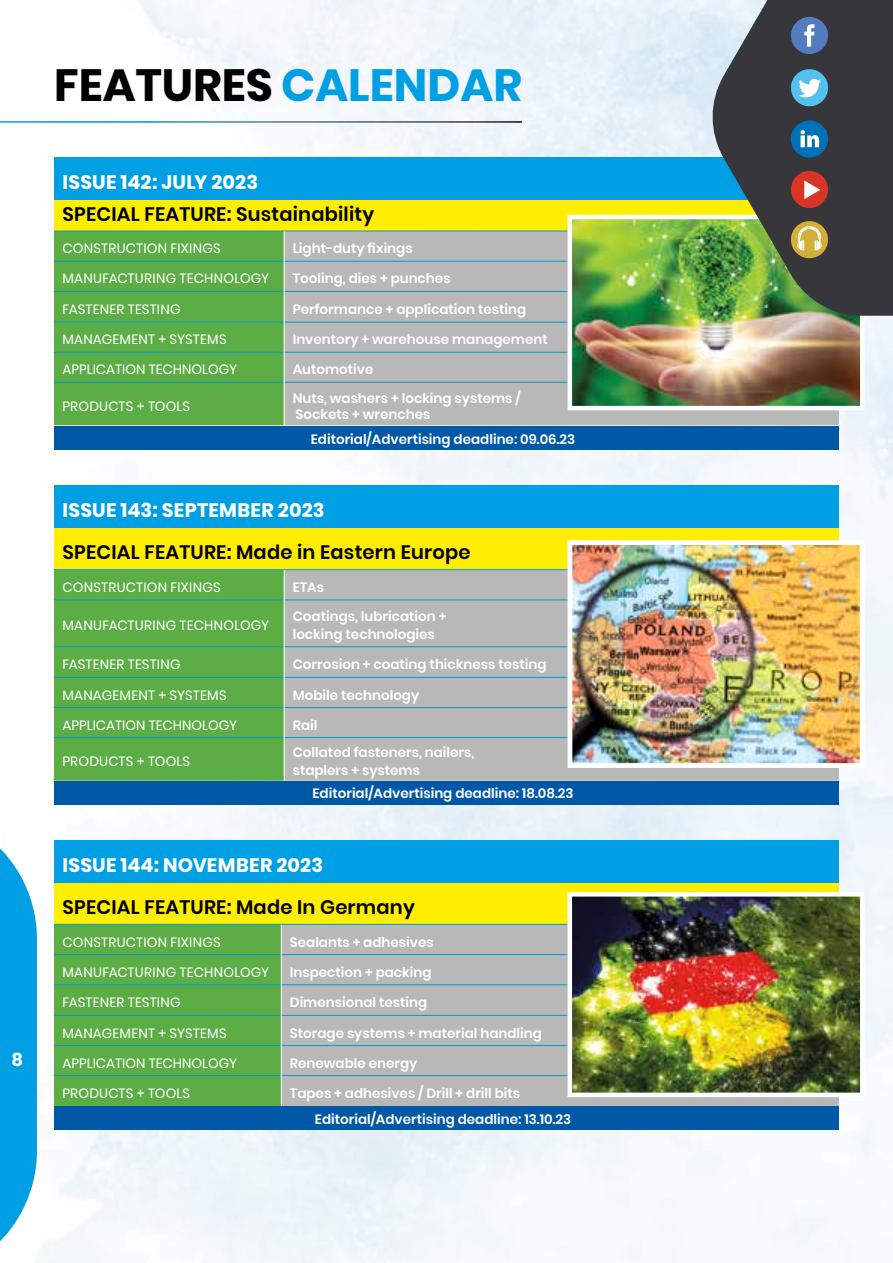
<style>
.page{position:relative;width:893px;height:1263px;background:#fff}
.page>*{position:absolute;margin:0;border:0;box-sizing:border-box;transform-origin:0 0}
.t1{font:700 45px "Poppins";color:#000}
.t2{font:600 19.5px "Poppins";letter-spacing:.01em;color:#000}
.t3{font:700 19.5px "Poppins";letter-spacing:.01em;color:#fff}
.t4{font:700 18px "Poppins";color:#fff}
.t5{font:600 13.5px/18px "Poppins";color:#fff}
.t6{font:13.5px "Poppins";letter-spacing:.015em;color:#fff}
.s1{color:#009fe3}
</style>
<div class="page">
<img style="left:44px;top:0;width:849px;height:1263px">
<div style="left:54px;top:158px;width:785px;height:42px;background:#009fe3"></div>
<div style="left:54px;top:200px;width:785px;height:31px;background:#fe0"></div>
<div style="left:54px;top:232px;width:230px;height:193px;background:#5dad46"></div>
<div style="left:285px;top:232px;width:554px;height:193px;background:#b8b8b8"></div>
<hr style="left:54px;top:231px;width:230px;height:1px;background:#009dcc">
<hr style="left:54px;top:261px;width:230px;height:1px;background:#009dcc">
<hr style="left:284px;top:231px;width:555px;height:1px;background:#009dcc">
<hr style="left:285px;top:261px;width:554px;height:1px;background:#009dcc">
<hr style="left:54px;top:291px;width:230px;height:1px;background:#009dcc">
<hr style="left:54px;top:322px;width:230px;height:1px;background:#009dcc">
<hr style="left:285px;top:291px;width:554px;height:1px;background:#009dcc">
<hr style="left:285px;top:322px;width:554px;height:1px;background:#009dcc">
<hr style="left:54px;top:352px;width:230px;height:1px;background:#009dcc">
<hr style="left:54px;top:382px;width:230px;height:1px;background:#009dcc">
<hr style="left:285px;top:352px;width:554px;height:1px;background:#009dcc">
<hr style="left:285px;top:382px;width:554px;height:1px;background:#009dcc">
<hr style="left:284px;top:231px;width:1px;height:30px;background:#fff">
<hr style="left:284px;top:261px;width:1px;height:30px;background:#fff">
<hr style="left:284px;top:291px;width:1px;height:31px;background:#fff">
<hr style="left:284px;top:322px;width:1px;height:30px;background:#fff">
<hr style="left:284px;top:352px;width:1px;height:30px;background:#fff">
<hr style="left:284px;top:382px;width:1px;height:43px;background:#fff">
<div style="left:54px;top:426px;width:785px;height:24px;background:#0058a6"></div>
<div style="left:54px;top:485px;width:785px;height:43px;background:#009fe3"></div>
<div style="left:54px;top:528px;width:785px;height:42px;background:#fe0"></div>
<div style="left:54px;top:570px;width:230px;height:211px;background:#5dad46"></div>
<div style="left:285px;top:570px;width:554px;height:211px;background:#b8b8b8"></div>
<hr style="left:54px;top:569px;width:230px;height:1px;background:#009dcc">
<hr style="left:54px;top:599px;width:230px;height:1px;background:#009dcc">
<hr style="left:284px;top:569px;width:555px;height:1px;background:#009dcc">
<hr style="left:285px;top:599px;width:554px;height:1px;background:#009dcc">
<hr style="left:54px;top:646px;width:230px;height:1px;background:#009dcc">
<hr style="left:54px;top:677px;width:230px;height:1px;background:#009dcc">
<hr style="left:285px;top:646px;width:554px;height:1px;background:#009dcc">
<hr style="left:285px;top:677px;width:554px;height:1px;background:#009dcc">
<hr style="left:54px;top:707px;width:230px;height:1px;background:#009dcc">
<hr style="left:54px;top:737px;width:230px;height:1px;background:#009dcc">
<hr style="left:285px;top:707px;width:554px;height:1px;background:#009dcc">
<hr style="left:285px;top:737px;width:554px;height:1px;background:#009dcc">
<hr style="left:284px;top:570px;width:1px;height:30px;background:#fff">
<hr style="left:284px;top:600px;width:1px;height:47px;background:#fff">
<hr style="left:284px;top:647px;width:1px;height:30px;background:#fff">
<hr style="left:284px;top:677px;width:1px;height:30px;background:#fff">
<hr style="left:284px;top:707px;width:1px;height:30px;background:#fff">
<hr style="left:284px;top:737px;width:1px;height:44px;background:#fff">
<div style="left:54px;top:781px;width:785px;height:23px;background:#0058a6"></div>
<div style="left:54px;top:840px;width:785px;height:43px;background:#009fe3"></div>
<div style="left:54px;top:883px;width:785px;height:41px;background:#fe0"></div>
<div style="left:282px;top:925px;width:557px;height:181px;background:#b8b8b8"></div>
<hr style="left:281px;top:924px;width:558px;height:1px;background:#009dcc">
<hr style="left:282px;top:954px;width:557px;height:1px;background:#009dcc">
<hr style="left:282px;top:984px;width:557px;height:1px;background:#009dcc">
<hr style="left:282px;top:1015px;width:557px;height:1px;background:#009dcc">
<hr style="left:282px;top:1045px;width:557px;height:1px;background:#009dcc">
<hr style="left:282px;top:1075px;width:557px;height:1px;background:#009dcc">
<div style="left:54px;top:924px;width:228px;height:182px;background:#5dad46"></div>
<hr style="left:281px;top:954px;width:1px;height:31px;background:#fff">
<hr style="left:281px;top:985px;width:1px;height:30px;background:#fff">
<hr style="left:281px;top:1015px;width:1px;height:30px;background:#fff">
<hr style="left:281px;top:1045px;width:1px;height:30px;background:#fff">
<hr style="left:281px;top:1075px;width:1px;height:31px;background:#fff">
<hr style="left:0;top:121px;width:522px;height:2px;background:#fff">
<div style="left:54px;top:1106px;width:785px;height:24px;background:#0058a6"></div>
<svg style="left:0;top:848px;width:37px;height:394px"></svg>
<img style="left:573px;top:220px;width:286px;height:185px">
<div style="left:568px;top:215px;width:296px;height:195px;border:4px solid #fff"></div>
<img style="left:574px;top:546px;width:284px;height:216px">
<div style="left:568px;top:540px;width:296px;height:228px;border:5px solid #fff"></div>
<img style="left:573px;top:897px;width:286px;height:195px">
<div style="left:568px;top:892px;width:296px;height:205px;border:4px solid #fff"></div>
<svg style="left:709px;top:0;width:184px;height:316px;fill:#36363b"></svg>
<svg style="left:791px;top:120px;width:37px;height:38px"></svg>
<svg style="left:791px;top:69px;width:37px;height:37px"></svg>
<svg style="left:791px;top:171px;width:37px;height:37px"></svg>
<svg style="left:791px;top:17px;width:37px;height:37px"></svg>
<div style="left:791px;top:221px;width:37px;height:37px;background:#d4af37;border-radius:50%"></div>
<svg style="left:797px;top:226px;width:25px;height:24px"></svg>
<h3 class="t4" style="left:11px;top:1049px;width:13px">8</h3>
<h1 class="t1" style="left:54px;top:59px;width:469px">FEATURES <span class="s1">CALENDAR</span></h1>
<h2 class="t3" style="left:62px;top:171px;width:197px">ISSUE 142: JULY 2023</h2>
<h2 class="t2" style="left:62px;top:202px;width:313px">SPECIAL FEATURE: Sustainability</h2>
<p class="t6" style="left:62px;top:241px;width:160px">CONSTRUCTION FIXINGS</p>
<p class="t5" style="left:293px;top:240px;width:122px">Light-duty fixings</p>
<p class="t6" style="left:62px;top:271px;width:208px">MANUFACTURING TECHNOLOGY</p>
<p class="t5" style="left:293px;top:270px;width:159px">Tooling, dies + punches</p>
<p class="t6" style="left:62px;top:301px;width:120px">FASTENER TESTING</p>
<p class="t5" style="left:293px;top:300px;width:235px">Performance + application testing</p>
<p class="t6" style="left:62px;top:332px;width:166px">MANAGEMENT + SYSTEMS</p>
<p class="t5" style="left:293px;top:331px;width:257px">Inventory + warehouse management</p>
<p class="t6" style="left:62px;top:362px;width:176px">APPLICATION TECHNOLOGY</p>
<p class="t5" style="left:293px;top:361px;width:82px">Automotive</p>
<p class="t6" style="left:62px;top:398px;width:129px">PRODUCTS + TOOLS</p>
<p class="t5" style="left:293px;top:390px;width:230px;line-height:16.5px">Nuts, washers + locking systems /<br>Sockets + wrenches</p>
<p class="t5" style="left:311px;top:430px;width:266px">Editorial/Advertising deadline: 09.06.23</p>
<h2 class="t3" style="left:62px;top:499px;width:264px">ISSUE 143: SEPTEMBER 2023</h2>
<h2 class="t2" style="left:62px;top:541px;width:410px">SPECIAL FEATURE: Made in Eastern Europe</h2>
<p class="t6" style="left:62px;top:579px;width:160px">CONSTRUCTION FIXINGS</p>
<p class="t5" style="left:293px;top:578px;width:33px">ETAs</p>
<p class="t6" style="left:62px;top:618px;width:208px">MANUFACTURING TECHNOLOGY</p>
<p class="t5" style="left:293px;top:608px;width:155px">Coatings, lubrication + locking technologies</p>
<p class="t6" style="left:62px;top:656px;width:120px">FASTENER TESTING</p>
<p class="t5" style="left:293px;top:655px;width:255px">Corrosion + coating thickness testing</p>
<p class="t6" style="left:62px;top:687px;width:166px">MANAGEMENT + SYSTEMS</p>
<p class="t5" style="left:293px;top:686px;width:128px">Mobile technology</p>
<p class="t6" style="left:62px;top:717px;width:176px">APPLICATION TECHNOLOGY</p>
<p class="t5" style="left:293px;top:716px;width:26px">Rail</p>
<p class="t6" style="left:62px;top:754px;width:129px">PRODUCTS + TOOLS</p>
<p class="t5" style="left:293px;top:744px;width:183px">Collated fasteners, nailers, staplers + systems</p>
<p class="t5" style="left:313px;top:785px;width:263px">Editorial/Advertising deadline: 18.08.23</p>
<h2 class="t3" style="left:62px;top:853px;width:262px">ISSUE 144: NOVEMBER 2023</h2>
<h2 class="t2" style="left:62px;top:895px;width:354px">SPECIAL FEATURE: Made In Germany</h2>
<p class="t6" style="left:62px;top:934px;width:160px">CONSTRUCTION FIXINGS</p>
<p class="t5" style="left:290px;top:933px;width:145px">Sealants + adhesives</p>
<p class="t6" style="left:62px;top:964px;width:208px">MANUFACTURING TECHNOLOGY</p>
<p class="t5" style="left:290px;top:963px;width:143px">Inspection + packing</p>
<p class="t6" style="left:62px;top:994px;width:120px">FASTENER TESTING</p>
<p class="t5" style="left:290px;top:993px;width:139px">Dimensional testing</p>
<p class="t6" style="left:62px;top:1025px;width:166px">MANAGEMENT + SYSTEMS</p>
<p class="t5" style="left:290px;top:1024px;width:254px">Storage systems + material handling</p>
<p class="t6" style="left:62px;top:1055px;width:176px">APPLICATION TECHNOLOGY</p>
<p class="t5" style="left:290px;top:1054px;width:129px">Renewable energy</p>
<p class="t6" style="left:62px;top:1085px;width:129px">PRODUCTS + TOOLS</p>
<p class="t5" style="left:290px;top:1084px;width:232px">Tapes + adhesives / Drill + drill bits</p>
<p class="t5" style="left:315px;top:1110px;width:258px">Editorial/Advertising deadline: 13.10.23</p>
</div>
